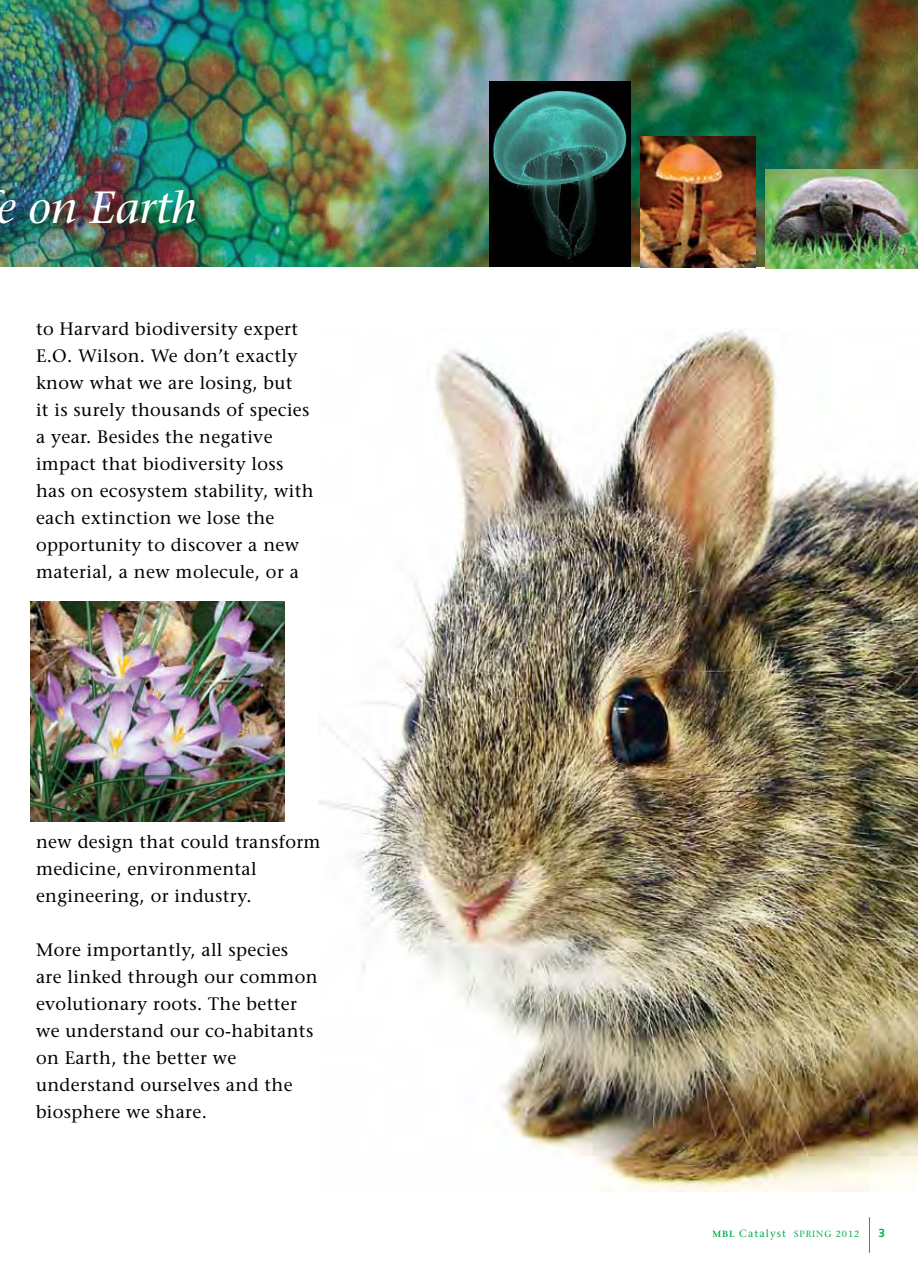
<style>
.page{position:relative;width:918px;height:1269px;background:#fff}
.page>*{position:absolute;margin:0;border:0;box-sizing:border-box;transform-origin:0 0}
.t1{font:italic 45px "Stone Serif";color:#fff}
.t2{font:18px/27px "Stone Serif";letter-spacing:.02em;color:#000}
.t3{font:700 12px "Syntax";color:#00aa4f}
.t4{font:10.5px "Stone Serif";letter-spacing:.1em;color:#00aa4f}
.t5{font:9px "Stone Serif";color:#00aa4f}
.s1{font-weight:600;font-size:9px}
.s2{font-size:9px}
</style>
<div class="page">
<img style="left:318px;top:329px;width:600px;height:863px">
<img style="left:0;top:0;width:918px;height:267px">
<img style="left:489px;top:81px;width:141px;height:186px">
<img style="left:640px;top:136px;width:115px;height:132px">
<img style="left:765px;top:170px;width:153px;height:98px">
<hr style="left:869px;top:1217px;width:1px;height:36px;background:#00aa4f">
<div style="left:0;top:187px;width:213px;height:66px;background:#000;opacity:.75"></div>
<img style="left:30px;top:602px;width:255px;height:219px">
<h1 class="t1" style="left:-3px;top:180px;width:202px">e on Earth</h1>
<p class="t2" style="left:36px;top:315px;width:279px">to Harvard biodiversity expert<br>E.O. Wilson. We don’t exactly know what we are losing, but<br>it is surely thousands of species a year. Besides the negative impact that biodiversity loss has on ecosystem stability, with each extinction we lose the opportunity to discover a new material, a new molecule, or a</p>
<p class="t2" style="left:36px;top:828px;width:286px">new design that could transform medicine, environmental engineering, or industry.</p>
<p class="t2" style="left:36px;top:936px;width:283px">More importantly, all species are linked through our common evolutionary roots. The better we understand our co-habitants on Earth, the better we understand ourselves and the biosphere we share.</p>
<p class="t4" style="left:712px;top:1227px;width:101px"><span class="s1">MBL</span> Catalyst <span class="s2">spring</span></p>
<p class="t5" style="left:836px;top:1228px;width:25px">2012</p>
<p class="t3" style="left:878px;top:1226px;width:8px">3</p>
</div>
